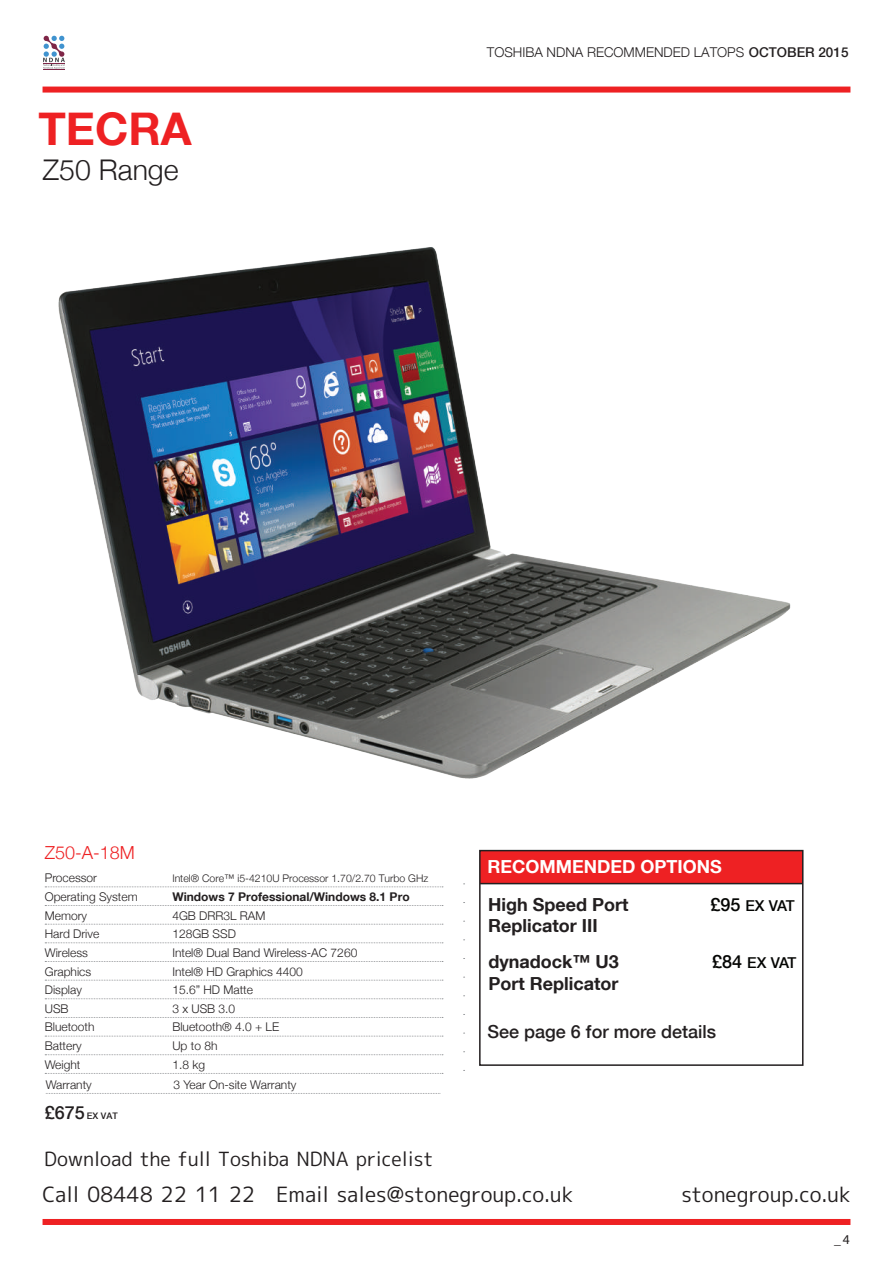
<style>
.page{position:relative;width:893px;height:1263px;background:#fff}
.page>*{position:absolute;margin:0;border:0;box-sizing:border-box;transform-origin:0 0}
.t1{font:700 45px "Helvetica Neue LT Com";color:#ee2123}
.t2{font:300 28.5px "Helvetica Neue";color:#231f20}
.t3{font:21px "mplus 1 c regular";color:#231f20}
.t4{font:19.5px "mplus 1 c regular";letter-spacing:-.005em;color:#231f20}
.t5{font:700 18px/21.6px "Helvetica Neue LT Com";color:#231f20}
.t6{font:500 18px "Helvetica Neue LT Com";color:#231f20}
.t7{font:700 18px "Helvetica Neue LT Com";color:#fff}
.t8{font:300 18px "Helvetica Neue";color:#ee2123}
.t9{font:500 15px "Helvetica Neue LT Com";letter-spacing:-.055em;color:#040503}
.t10{font:300 13.5px "Helvetica Neue";color:#231f20}
.t11{font:300 13.5px "Myriad Pro";color:#231f20}
.t12{font:300 12px "Helvetica Neue";color:#231f20}
.t13{font:700 12px "Helvetica Neue LT Com";color:#231f20}
.t14{font:300 10.5px "Helvetica Neue";color:#231f20}
.t15{font:500 9px "Helvetica Neue LT Com";color:#231f20}
.s1{font-family:"Helvetica Neue LT Com";font-weight:500}
.s2{font-size:9px}
.s3{font-size:18px}
.s4{font-weight:900}
</style>
<div class="page">
<div style="left:43px;top:1219px;width:807px;height:6px;background:#ee2123"></div>
<svg style="left:43px;top:36px;width:22px;height:34px"></svg>
<div style="left:43px;top:87px;width:807px;height:6px;background:#ee2123"></div>
<svg style="left:45px;top:886px;width:398px;height:1px"></svg>
<svg style="left:45px;top:905px;width:398px;height:1px"></svg>
<svg style="left:45px;top:924px;width:398px;height:1px"></svg>
<svg style="left:45px;top:942px;width:398px;height:1px"></svg>
<svg style="left:45px;top:961px;width:398px;height:1px"></svg>
<svg style="left:45px;top:980px;width:398px;height:1px"></svg>
<svg style="left:45px;top:998px;width:398px;height:1px"></svg>
<svg style="left:45px;top:1017px;width:398px;height:1px"></svg>
<svg style="left:45px;top:1036px;width:398px;height:1px"></svg>
<svg style="left:45px;top:1054px;width:398px;height:1px"></svg>
<svg style="left:45px;top:1073px;width:398px;height:1px"></svg>
<img style="left:58px;top:247px;width:733px;height:532px">
<svg style="left:46px;top:1093px;width:395px;height:1px"></svg>
<div style="left:480px;top:850px;width:322px;height:34px;background:#ee2123"></div>
<div style="left:479px;top:850px;width:324px;height:216px;border:2px solid #231f20"></div>
<hr style="left:480px;top:883px;width:322px;height:1px;background:#231f20">
<h1 class="t1" style="left:38px;top:100px;width:155px">TECRA</h1>
<h2 class="t2" style="left:43px;top:153px;width:137px">Z50 Range</h2>
<p class="t10" style="left:487px;top:44px;width:363px">TOSHIBA NDNA RECOMMENDED LATOPS <span class="s1">OCTOBER 2015</span></p>
<h3 class="t8" style="left:45px;top:842px;width:92px">Z50-A-18M</h3>
<p class="t12" style="left:45px;top:871px;width:54px">Processor</p>
<p class="t14" style="left:172px;top:872px;width:257px">Intel® Core™ i5-4210U Processor 1.70/2.70 Turbo GHz</p>
<p class="t12" style="left:45px;top:889px;width:94px">Operating System</p>
<p class="t13" style="left:172px;top:889px;width:239px">Windows 7 Professional/Windows 8.1 Pro</p>
<p class="t12" style="left:45px;top:908px;width:44px">Memory</p>
<p class="t12" style="left:172px;top:908px;width:95px">4GB DRR3L RAM</p>
<p class="t12" style="left:45px;top:926px;width:56px">Hard Drive</p>
<p class="t12" style="left:172px;top:926px;width:65px">128GB SSD</p>
<p class="t12" style="left:45px;top:945px;width:45px">Wireless</p>
<p class="t12" style="left:172px;top:945px;width:186px">Intel® Dual Band Wireless-AC 7260</p>
<p class="t12" style="left:45px;top:964px;width:48px">Graphics</p>
<p class="t12" style="left:172px;top:964px;width:132px">Intel® HD Graphics 4400</p>
<p class="t12" style="left:45px;top:982px;width:39px">Display</p>
<p class="t12" style="left:172px;top:982px;width:82px">15.6” HD Matte</p>
<p class="t12" style="left:45px;top:1001px;width:25px">USB</p>
<p class="t12" style="left:172px;top:1001px;width:64px">3 x USB 3.0</p>
<p class="t12" style="left:45px;top:1020px;width:51px">Bluetooth</p>
<p class="t12" style="left:172px;top:1020px;width:108px">Bluetooth® 4.0 + LE</p>
<p class="t12" style="left:45px;top:1038px;width:38px">Battery</p>
<p class="t12" style="left:172px;top:1038px;width:47px">Up to 8h</p>
<p class="t12" style="left:45px;top:1057px;width:37px">Weight</p>
<p class="t12" style="left:172px;top:1057px;width:34px">1.8 kg</p>
<h3 class="t6" style="left:45px;top:1101px;width:74px">£675 <span class="s2">X VAT</span></h3>
<p class="t12" style="left:46px;top:1077px;width:48px">Warranty</p>
<p class="t12" style="left:173px;top:1077px;width:125px">3 Year On-site Warranty</p>
<p class="t15" style="left:87px;top:1110px;width:7px">E</p>
<h3 class="t4" style="left:44px;top:1149px;width:390px">Download the full Toshiba NDNA pricelist</h3>
<h3 class="t7" style="left:487px;top:856px;width:236px">RECOMMENDED OPTIONS</h3>
<h3 class="t5" style="left:488px;top:893px;width:142px">High Speed Port<br>Replicator III</h3>
<p class="t9" style="left:710px;top:896px;width:86px"><span class="s3">£95</span> EX VAT</p>
<h3 class="t5" style="left:488px;top:951px;width:132px">dynadock™ U3<br>Port Replicator</h3>
<p class="t9" style="left:712px;top:954px;width:86px"><span class="s3">£84</span> EX VAT</p>
<h3 class="t6" style="left:488px;top:1020px;width:230px">See page 6 for more details</h3>
<h3 class="t3" style="left:43px;top:1184px;width:532px">Call 08448 22 11 22 Email sales@stonegroup.co.uk</h3>
<h3 class="t3" style="left:681px;top:1184px;width:171px">stonegroup.co.uk</h3>
<p class="t11" style="left:834px;top:1231px;width:17px">_ <span class="s4">4</span></p>
</div>
